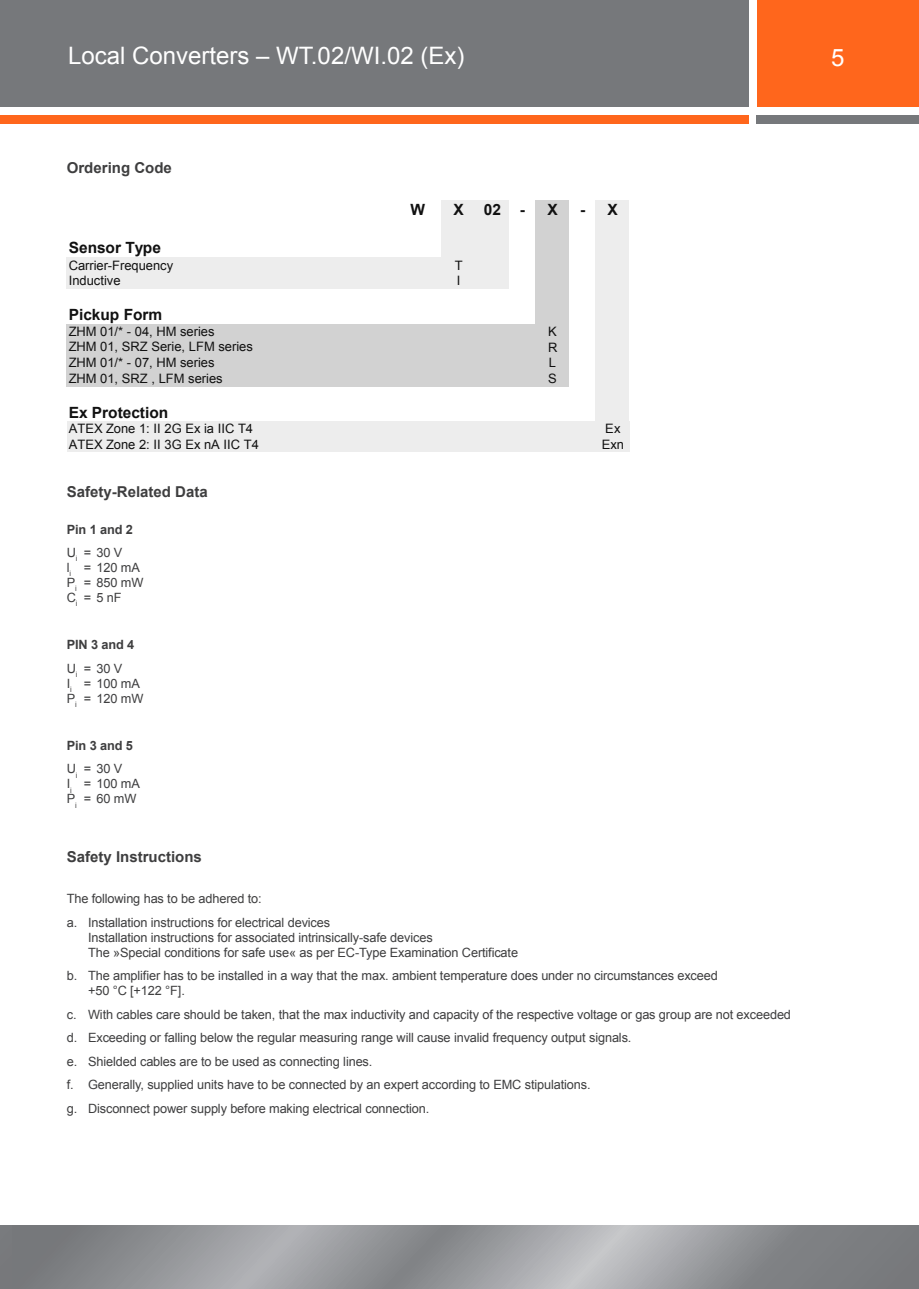
<style>
.page{position:relative;width:919px;height:1289px;background:#fff}
.page>*{position:absolute;margin:0;border:0;box-sizing:border-box;transform-origin:0 0}
.t1{font:24px "Arial";color:#fff}
.t2{font:700 15.45px "Arial";color:#111}
.KEM_H1_text_grey{font:700 15px "Arial";color:#3e3e3f}
.t3{font:12.9px/15.6px "Arial";color:#111;text-align:justify}
.KEM_text_left_justif{font:12.75px/15px "Arial";letter-spacing:-.01em;color:#3e3e3f}
.KEM_text_left_grey{font:12.75px/15px "Arial";letter-spacing:-.01em;color:#3e3e3f}
.KEM_text_left_grey-2{font:700 12.75px "Arial";letter-spacing:-.01em;color:#3e3e3f}
</style>
<div class="page">
<div style="left:0;top:0;width:13px;height:106px;background:#76787b"></div>
<div style="left:0;top:115px;width:13px;height:8px;background:#ff661c"></div>
<div style="left:756px;top:0;width:162px;height:106px;background:#ff661c"></div>
<div style="left:13px;top:0;width:735px;height:106px;background:#76787b"></div>
<div style="left:756px;top:115px;width:162px;height:8px;background:#76787b"></div>
<div style="left:13px;top:115px;width:735px;height:8px;background:#ff661c"></div>
<div style="left:0;top:1225px;width:14px;height:63px;background:#78797c"></div>
<svg style="left:14px;top:1225px;width:904px;height:63px;background:#949699"></svg>
<div style="left:441px;top:200px;width:68px;height:57px;background:#ededed"></div>
<div style="left:535px;top:200px;width:34px;height:57px;background:#d2d2d2"></div>
<div style="left:595px;top:200px;width:34px;height:57px;background:#ededed"></div>
<div style="left:67px;top:257px;width:442px;height:32px;background:#ededed"></div>
<div style="left:535px;top:257px;width:34px;height:32px;background:#d2d2d2"></div>
<div style="left:595px;top:257px;width:34px;height:32px;background:#ededed"></div>
<div style="left:535px;top:289px;width:34px;height:15px;background:#d2d2d2"></div>
<div style="left:595px;top:289px;width:34px;height:15px;background:#ededed"></div>
<div style="left:535px;top:304px;width:34px;height:20px;background:#d2d2d2"></div>
<div style="left:595px;top:304px;width:34px;height:20px;background:#ededed"></div>
<div style="left:67px;top:324px;width:502px;height:62px;background:#d2d2d2"></div>
<div style="left:595px;top:324px;width:34px;height:62px;background:#ededed"></div>
<div style="left:595px;top:386px;width:34px;height:16px;background:#ededed"></div>
<div style="left:595px;top:402px;width:34px;height:19px;background:#ededed"></div>
<div style="left:67px;top:421px;width:562px;height:31px;background:#ededed"></div>
<h1 class="t1" style="left:68px;top:40px;width:398px">Local Converters – WT.02/WI.02 (Ex)</h1>
<h1 class="t1" style="left:831px;top:42px;width:15px">5</h1>
<p class="KEM_H1_text_grey" style="left:67px;top:157px;width:107px">Ordering Code</p>
<p class="t2" style="left:410px;top:199px;width:16px">W</p>
<p class="t2" style="left:453px;top:199px;width:12px">X</p>
<p class="t2" style="left:484px;top:199px;width:43px">02 -</p>
<p class="t2" style="left:547px;top:199px;width:12px">X</p>
<p class="t2" style="left:580px;top:199px;width:39px">- X</p>
<p class="t2" style="left:69px;top:237px;width:94px">Sensor Type</p>
<p class="t3" style="left:69px;top:257px;width:106px">Carrier-Frequency</p>
<p class="t3" style="left:454px;top:257px;width:9px">T</p>
<p class="t3" style="left:69px;top:273px;width:53px">Inductive</p>
<p class="t3" style="left:457px;top:273px;width:5px">I</p>
<p class="t2" style="left:69px;top:304px;width:95px">Pickup Form</p>
<p class="t3" style="left:69px;top:323px;width:186px;text-align:left">ZHM 01/* - 04, HM series<br>ZHM 01, SRZ Serie, LFM series<br>ZHM 01/* - 07, HM series<br>ZHM 01, SRZ , LFM series</p>
<p class="t3" style="left:548px;top:324px;width:11px">K R L S</p>
<p class="t2" style="left:69px;top:402px;width:101px">Ex Protection</p>
<p class="t3" style="left:69px;top:421px;width:186px">ATEX Zone 1: II 2G Ex ia IIC T4</p>
<p class="t3" style="left:605px;top:421px;width:17px">Ex</p>
<p class="t3" style="left:69px;top:437px;width:192px">ATEX Zone 2: II 3G Ex nA IIC T4</p>
<p class="t3" style="left:601px;top:437px;width:24px">Exn</p>
<p class="KEM_H1_text_grey" style="left:67px;top:481px;width:142px">Safety-Related Data</p>
<p class="KEM_text_left_grey-2" style="left:67px;top:520px;width:68px">Pin 1 and 2</p>
<p class="KEM_text_left_grey" style="left:67px;top:545px;width:78px">U<sub>i</sub> = 30 V<br>l<sub>i</sub> = 120 mA<br>P<sub>i</sub> = 850 mW<br>C<sub>i</sub> = 5 nF</p>
<p class="KEM_text_left_grey-2" style="left:67px;top:636px;width:69px">PIN 3 and 4</p>
<p class="KEM_text_left_grey" style="left:67px;top:661px;width:78px">U<sub>i</sub> = 30 V<br>I<sub>i</sub> = 100 mA<br>P<sub>i</sub> = 120 mW</p>
<p class="KEM_text_left_grey-2" style="left:67px;top:736px;width:68px">Pin 3 and 5</p>
<p class="KEM_text_left_grey" style="left:67px;top:761px;width:75px">U<sub>i</sub> = 30 V<br>I<sub>i</sub> = 100 mA<br>P<sub>i</sub> = 60 mW</p>
<p class="KEM_H1_text_grey" style="left:67px;top:847px;width:137px">Safety Instructions</p>
<p class="KEM_text_left_justif" style="left:67px;top:891px;width:196px">The following has to be adhered to:</p>
<p class="KEM_text_left_justif" style="left:88px;top:914px;width:431px;text-indent:-21px">a. Installation instructions for electrical devices<br>Installation instructions for associated intrinsically-safe devices<br>The »Special conditions for safe use« as per EC-Type Examination Certificate</p>
<p class="KEM_text_left_justif" style="left:88px;top:968px;width:631px;text-indent:-21px">b. The amplifier has to be installed in a way that the max. ambient temperature does under no circumstances exceed +50 °C [+122 °F].</p>
<p class="KEM_text_left_justif" style="left:67px;top:1006px;width:725px">c. With cables care should be taken, that the max inductivity and capacity of the respective voltage or gas group are not exceeded</p>
<p class="KEM_text_left_justif" style="left:67px;top:1030px;width:566px">d. Exceeding or falling below the regular measuring range will cause invalid frequency output signals.</p>
<p class="KEM_text_left_justif" style="left:67px;top:1053px;width:307px">e. Shielded cables are to be used as connecting lines.</p>
<p class="KEM_text_left_justif" style="left:67px;top:1077px;width:525px">f. Generally, supplied units have to be connected by an expert according to EMC stipulations.</p>
<p class="KEM_text_left_justif" style="left:67px;top:1100px;width:364px">g. Disconnect power supply before making electrical connection.</p>
</div>
